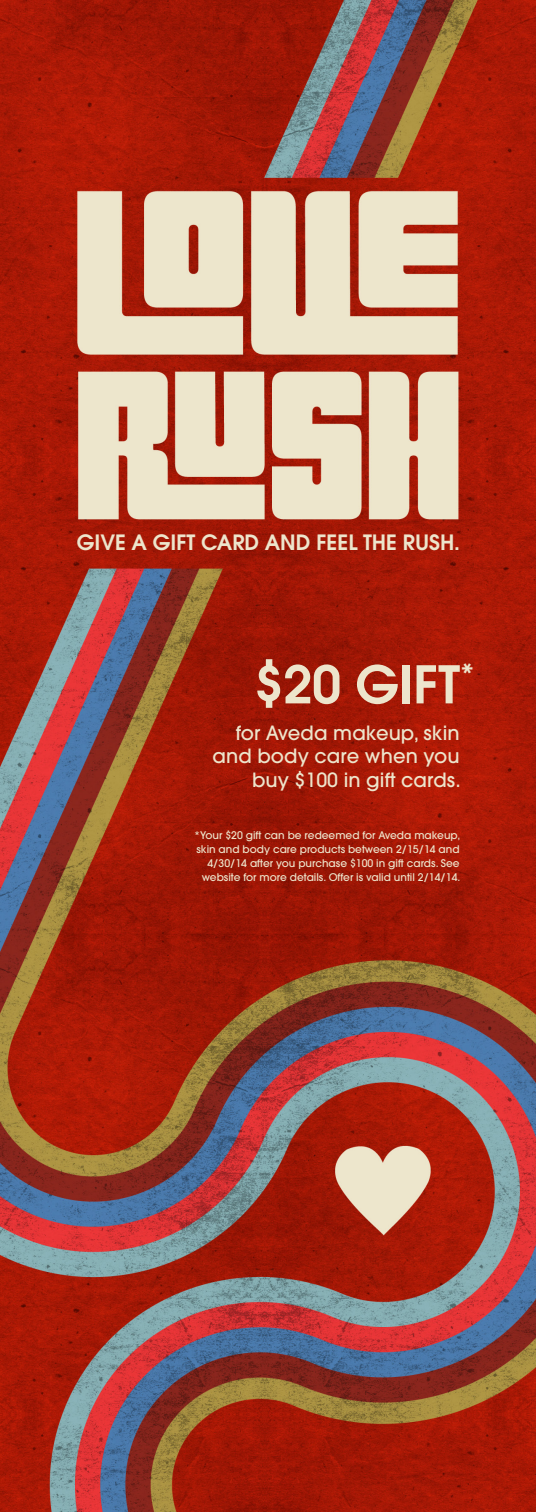
<style>
.page{position:relative;width:536px;height:1512px;background:#fff}
.page>*{position:absolute;margin:0;border:0;box-sizing:border-box;transform-origin:0 0}
.t1{font:600 51.62px "Avant Garde";color:#ede5cc}
.t2{font:600 21px "Avant Garde";color:#ede5cc}
.t3{font:500 19.6px/23.4px "Avant Garde";letter-spacing:.005em;color:#ede5cc;text-align:right}
.t4{font:500 10.5px/14px "Avant Garde";color:#ede5cc;text-align:right}
</style>
<div class="page">
<img style="left:0;top:0;width:536px;height:1512px">
<p class="t2" style="left:77px;top:528px;width:385px">GIVE A GIFT CARD AND FEEL THE RUSH.</p>
<p class="t1" style="left:254px;top:651px;width:222px">$20 GIFT<sup>*</sup></p>
<p class="t3" style="left:212px;top:721px;width:250px">for Aveda makeup, skin and body care when you buy $100 in gift cards.</p>
<p class="t4" style="left:194px;top:828px;width:268px">*Your $20 gift can be redeemed for Aveda makeup, skin and body care products between 2/15/14 and 4/30/14 after you purchase $100 in gift cards. See website for more details. Offer is valid until 2/14/14.</p>
</div>
